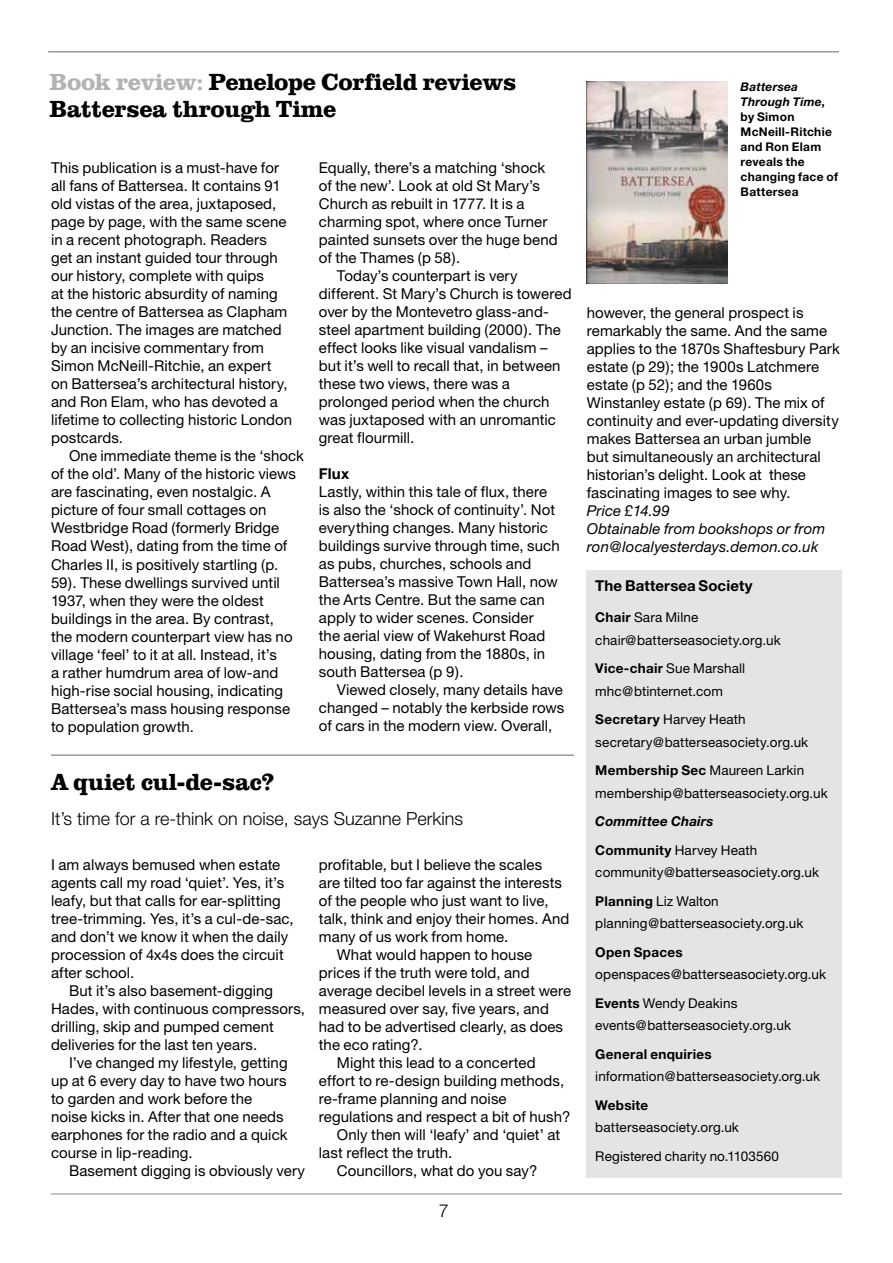
<style>
.page{position:relative;width:893px;height:1263px;background:#fff}
.page>*{position:absolute;margin:0;border:0;box-sizing:border-box;transform-origin:0 0}
.t1{font:700 24px/27px "Clarendon BT";letter-spacing:-.02em;color:#000}
.t2{font:300 18px "Helvetica Neue";color:#000}
.t3{font:15px/18px "Helvetica Neue";letter-spacing:.005em;color:#000}
.t4{font:italic 15px/18px "Helvetica Neue";letter-spacing:.01em;color:#000}
.t5{font:700 15px "Helvetica Neue";letter-spacing:.01em;color:#000}
.t6{font:13.5px/22.5px "Helvetica Neue";letter-spacing:.01em;color:#000}
.t7{font:italic 700 13.5px/28.5px "Helvetica Neue";letter-spacing:.01em;color:#000}
.t8{font:700 13.5px "Helvetica Neue";letter-spacing:.02em;color:#000}
.t9{font:700 12px/15px "Helvetica Neue";letter-spacing:.02em;color:#000}
.s1{color:#b1b3b4}
.s2{font-style:italic}
.s3{font-weight:700}
.s4{font-style:normal}
.s5{font-weight:400;font-style:normal}
</style>
<div class="page">
<hr style="left:51px;top:1193px;width:791px;height:2px;background:#b1b3b4">
<hr style="left:48px;top:51px;width:791px;height:2px;background:#999">
<img style="left:587px;top:82px;width:141px;height:202px">
<div style="left:587px;top:570px;width:255px;height:608px;background:#e3e4e4"></div>
<hr style="left:51px;top:754px;width:523px;height:2px;background:#999">
<h1 class="t1" style="left:50px;top:67px;width:468px"><span class="s1">Book review:</span> Penelope Corfield reviews<br>Battersea through Time</h1>
<p class="t3" style="left:51px;top:159px;width:243px">This publication is a must-have for all fans of Battersea. It contains 91 old vistas of the area, juxtaposed, page by page, with the same scene in a recent photograph. Readers<br>get an instant guided tour through our history, complete with quips<br>at the historic absurdity of naming the centre of Battersea as Clapham<br>Junction. The images are matched by an incisive commentary from<br>Simon McNeill-Ritchie, an expert<br>on Battersea’s architectural history, and Ron Elam, who has devoted a lifetime to collecting historic London postcards.</p>
<p class="t3" style="left:51px;top:447px;width:255px;text-indent:18px">One immediate theme is the ‘shock of the old’. Many of the historic views are fascinating, even nostalgic. A picture of four small cottages on Westbridge Road (formerly Bridge Road West), dating from the time of Charles II, is positively startling (p.<br>59). These dwellings survived until 1937, when they were the oldest buildings in the area. By contrast,<br>the modern counterpart view has no village ‘feel’ to it at all. Instead, it’s<br>a rather humdrum area of low-and high-rise social housing, indicating Battersea’s mass housing response to population growth.</p>
<p class="t3" style="left:319px;top:159px;width:228px">Equally, there’s a matching ‘shock</p>
<p class="t3" style="left:319px;top:177px;width:223px">of the new’. Look at old St Mary’s</p>
<p class="t3" style="left:319px;top:195px;width:207px">Church as rebuilt in 1777. It is a</p>
<p class="t3" style="left:319px;top:213px;width:230px">charming spot, where once Turner</p>
<p class="t3" style="left:319px;top:231px;width:240px">painted sunsets over the huge bend</p>
<p class="t3" style="left:319px;top:249px;width:143px">of the Thames (p 58).</p>
<p class="t3" style="left:337px;top:267px;width:182px">Today’s counterpart is very</p>
<p class="t3" style="left:319px;top:285px;width:254px">different. St Mary’s Church is towered</p>
<p class="t3" style="left:319px;top:303px;width:231px">over by the Montevetro glass-and-</p>
<p class="t3" style="left:319px;top:321px;width:244px">steel apartment building (2000). The</p>
<p class="t3" style="left:319px;top:339px;width:230px">effect looks like visual vandalism –</p>
<p class="t3" style="left:319px;top:357px;width:243px">but it’s well to recall that, in between</p>
<p class="t3" style="left:319px;top:375px;width:192px">these two views, there was a</p>
<p class="t3" style="left:319px;top:393px;width:232px">prolonged period when the church</p>
<p class="t3" style="left:319px;top:411px;width:239px">was juxtaposed with an unromantic</p>
<p class="t3" style="left:319px;top:429px;width:97px">great flourmill.</p>
<p class="t5" style="left:319px;top:464px;width:32px">Flux</p>
<p class="t3" style="left:319px;top:482px;width:242px">Lastly, within this tale of flux, there is also the ‘shock of continuity’. Not everything changes. Many historic buildings survive through time, such as pubs, churches, schools and Battersea’s massive Town Hall, now the Arts Centre. But the same can apply to wider scenes. Consider<br>the aerial view of Wakehurst Road housing, dating from the 1880s, in south Battersea (p 9).</p>
<p class="t3" style="left:319px;top:680px;width:247px;text-align:justify;text-indent:18px">Viewed closely, many details have changed – notably the kerbside rows of cars in the modern view. Overall,</p>
<h1 class="t1" style="left:51px;top:768px;width:225px">A quiet cul-de-sac?</h1>
<p class="t2" style="left:51px;top:807px;width:414px">It’s time for a re-think on noise, says Suzanne Perkins</p>
<p class="t3" style="left:51px;top:855px;width:244px">I am always bemused when estate agents call my road ‘quiet’. Yes, it’s leafy, but that calls for ear-splitting tree-trimming. Yes, it’s a cul-de-sac, and don’t we know it when the daily procession of 4x4s does the circuit after school.</p>
<p class="t3" style="left:51px;top:981px;width:256px;text-indent:18px">But it’s also basement-digging Hades, with continuous compressors, drilling, skip and pumped cement deliveries for the last ten years.</p>
<p class="t3" style="left:51px;top:1053px;width:238px;text-indent:18px">I’ve changed my lifestyle, getting up at 6 every day to have two hours to garden and work before the noise kicks in. After that one needs earphones for the radio and a quick course in lip-reading.</p>
<p class="t3" style="left:69px;top:1161px;width:238px">Basement digging is obviously very</p>
<p class="t3" style="left:319px;top:855px;width:225px">profitable, but I believe the scales</p>
<p class="t3" style="left:319px;top:873px;width:245px">are tilted too far against the interests</p>
<p class="t3" style="left:319px;top:891px;width:231px">of the people who just want to live,</p>
<p class="t3" style="left:319px;top:909px;width:252px">talk, think and enjoy their homes. And</p>
<p class="t3" style="left:319px;top:927px;width:191px">many of us work from home.</p>
<p class="t3" style="left:337px;top:945px;width:197px">What would happen to house</p>
<p class="t3" style="left:319px;top:963px;width:212px">prices if the truth were told, and</p>
<p class="t3" style="left:319px;top:981px;width:254px">average decibel levels in a street were</p>
<p class="t3" style="left:319px;top:999px;width:231px">measured over say, five years, and</p>
<p class="t3" style="left:319px;top:1017px;width:246px">had to be advertised clearly, as does</p>
<p class="t3" style="left:319px;top:1035px;width:105px">the eco rating?.</p>
<p class="t3" style="left:337px;top:1053px;width:200px">Might this lead to a concerted</p>
<p class="t3" style="left:319px;top:1071px;width:247px">effort to re-design building methods,</p>
<p class="t3" style="left:319px;top:1089px;width:189px">re-frame planning and noise</p>
<p class="t3" style="left:319px;top:1107px;width:253px">regulations and respect a bit of hush?</p>
<p class="t3" style="left:337px;top:1125px;width:225px">Only then will ‘leafy’ and ‘quiet’ at</p>
<p class="t3" style="left:319px;top:1143px;width:135px">last reflect the truth.</p>
<p class="t3" style="left:337px;top:1161px;width:202px">Councillors, what do you say?</p>
<p class="t2" style="left:439px;top:1199px;width:12px">7</p>
<p class="t9" style="left:741px;top:79px;width:99px"><span class="s2">Battersea<br>Through Time</span>, by Simon<br>McNeill-Ritchie and Ron Elam reveals the changing face of<br>Battersea</p>
<p class="t3" style="left:587px;top:303px;width:255px">however, the general prospect is remarkably the same. And the same applies to the 1870s Shaftesbury Park estate (p 29); the 1900s Latchmere estate (p 52); and the 1960s Winstanley estate (p 69). The mix of continuity and ever-updating diversity makes Battersea an urban jumble<br>but simultaneously an architectural historian’s delight. Look at these fascinating images to see why.</p>
<p class="t4" style="left:587px;top:501px;width:240px">Price £14.99<br>Obtainable from bookshops or from ron@localyesterdays.demon.co.uk</p>
<p class="t5" style="left:595px;top:576px;width:159px">The Battersea Society</p>
<p class="t6" style="left:595px;top:606px;width:187px"><span class="s3">Chair</span> Sara Milne chair@batterseasociety.org.uk</p>
<p class="t6" style="left:595px;top:657px;width:151px"><span class="s3">Vice-chair</span> Sue Marshall mhc@btinternet.com</p>
<p class="t6" style="left:595px;top:708px;width:214px"><span class="s3">Secretary</span> Harvey Heath secretary@batterseasociety.org.uk</p>
<p class="t6" style="left:595px;top:759px;width:234px"><span class="s3">Membership Sec</span> Maureen Larkin membership@batterseasociety.org.uk</p>
<p class="t7" style="left:595px;top:807px;width:163px">Committee Chairs<br><span class="s4">Community</span> <span class="s5">Harvey Heath</span></p>
<p class="t6" style="left:595px;top:858px;width:225px;line-height:28.5px">community@batterseasociety.org.uk<br><span class="s3">Planning</span> Liz Walton</p>
<p class="t6" style="left:595px;top:912px;width:210px">planning@batterseasociety.org.uk</p>
<p class="t8" style="left:595px;top:943px;width:89px">Open Spaces</p>
<p class="t6" style="left:595px;top:960px;width:232px;line-height:28.5px">openspaces@batterseasociety.org.uk<br><span class="s3">Events</span> Wendy Deakins</p>
<p class="t6" style="left:595px;top:1014px;width:197px">events@batterseasociety.org.uk</p>
<p class="t8" style="left:595px;top:1045px;width:118px">General enquiries</p>
<p class="t6" style="left:595px;top:1065px;width:226px">information@batterseasociety.org.uk</p>
<p class="t8" style="left:595px;top:1096px;width:55px">Website</p>
<p class="t6" style="left:595px;top:1113px;width:185px;line-height:28.5px">batterseasociety.org.uk<br>Registered charity no.1103560</p>
</div>
